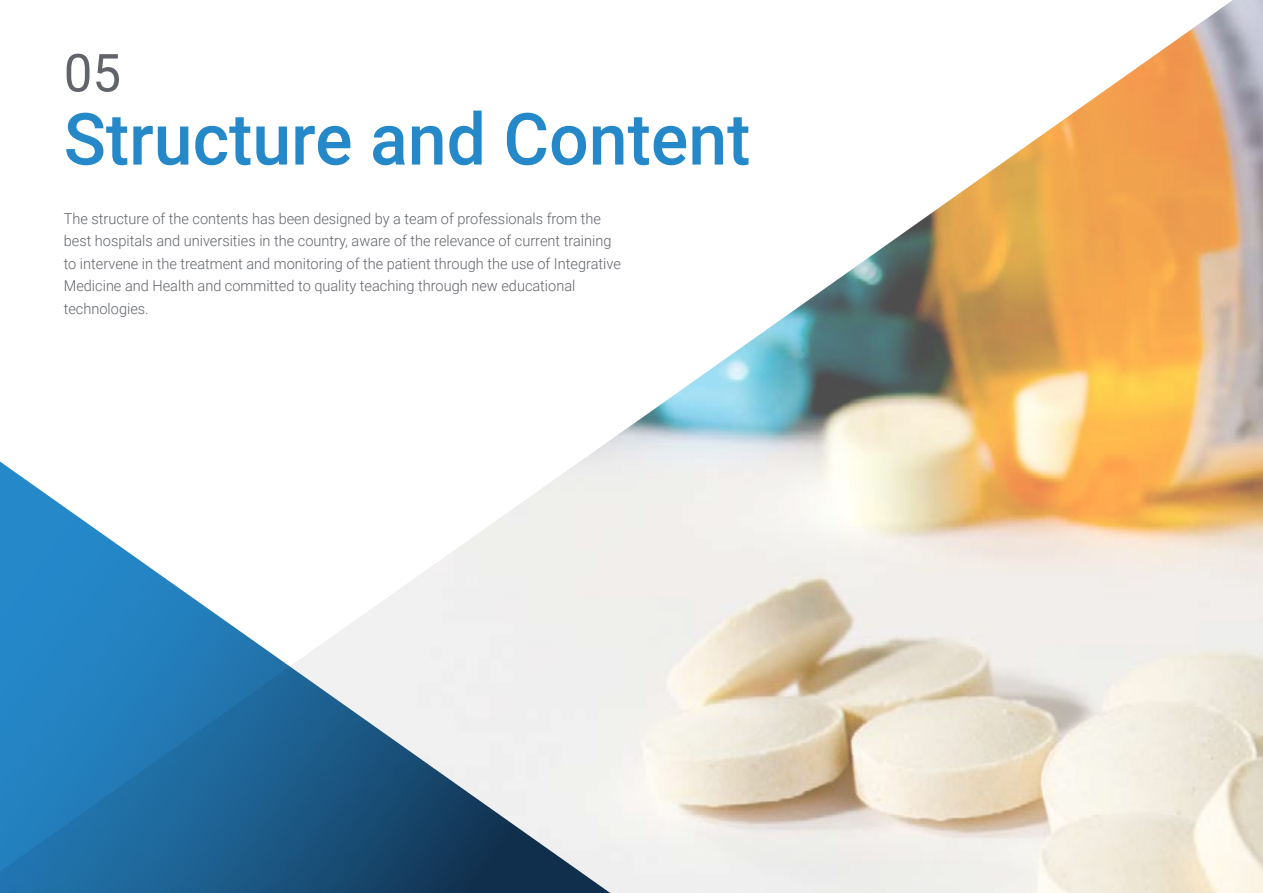
<style>
.page{position:relative;width:1263px;height:893px;background:#fff}
.page>*{position:absolute;margin:0;border:0;box-sizing:border-box;transform-origin:0 0}
.t1{font:500 72px "Roboto";color:#2488c9}
.t2{font:52.5px "Roboto";color:#61646a}
.t3{font:300 15px/22.5px "Roboto";color:#61646a}
</style>
<div class="page">
<img style="left:602px;top:0;width:661px;height:893px">
<svg style="left:0;top:446px;width:640px;height:447px"></svg>
<h2 class="t2" style="left:64px;top:36px;width:59px">05</h2>
<h1 class="t1" style="left:64px;top:89px;width:688px">Structure and Content</h1>
<p class="t3" style="left:64px;top:207px;width:558px">The structure of the contents has been designed by a team of professionals from the best hospitals and universities in the country, aware of the relevance of current training to intervene in the treatment and monitoring of the patient through the use of Integrative Medicine and Health and committed to quality teaching through new educational technologies.</p>
</div>
